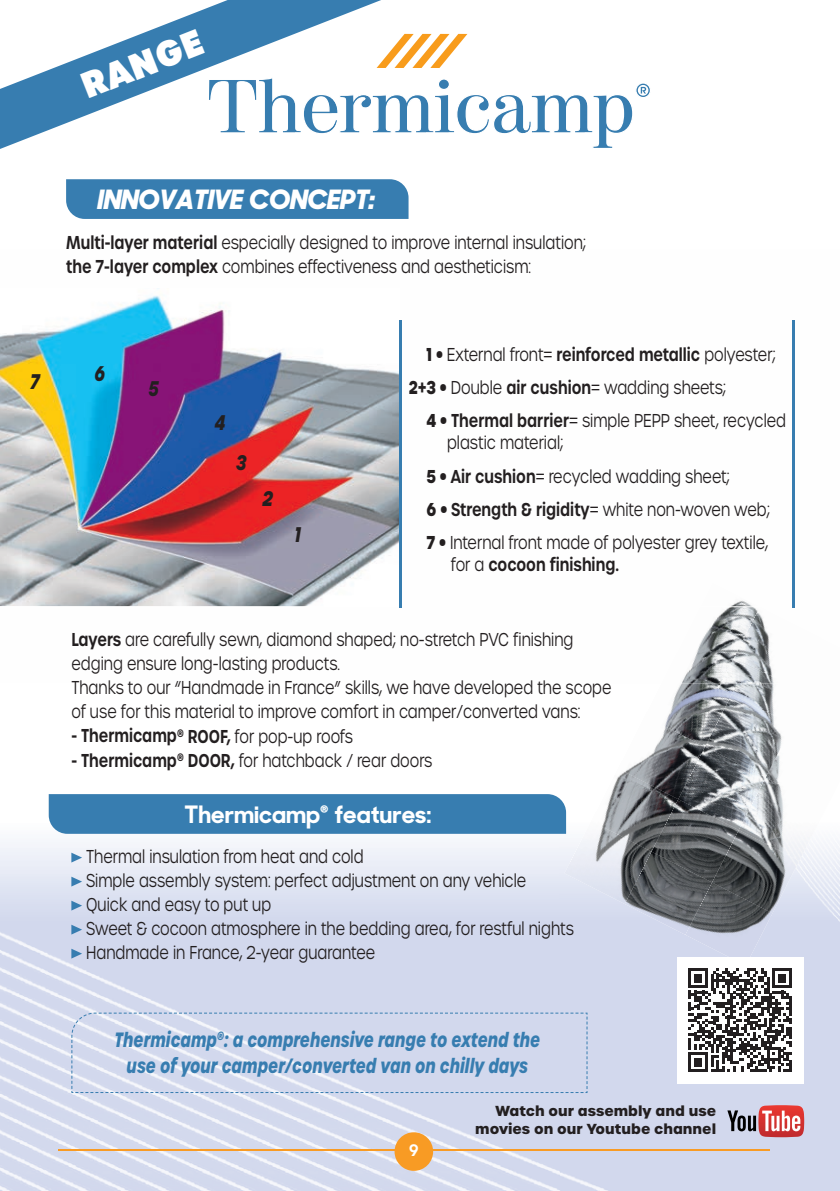
<style>
.page{position:relative;width:840px;height:1191px;background:#fff}
.page>*{position:absolute;margin:0;border:0;box-sizing:border-box;transform-origin:0 0}
.t1{font:800 35.2px "Urbane";color:#fff}
.t2{font:italic 800 26.6px "Sharp Sans No 1";color:#fff}
.t3{font:700 24px "Sharp Sans No 1";color:#fff}
.t4{font:italic 700 20.4px "Urbane";color:#231f20;scale:.76 1}
.t5{font:italic 700 20px/26px "Urbane";color:#377db0;text-align:center;scale:.75 1}
.t6{font:300 18px/24px "Urbane";color:#231f20;scale:.8 1}
.t7{font:600 18px "Urbane";color:#231f20;scale:.8 1}
.t8{font:700 16px "Sharp Sans No 1";color:#fff}
.t9{font:700 14px/18px "Urbane";color:#231f20;text-align:right}
.s1{font-weight:600}
.s2{font-weight:700}
.s3{font-weight:300}
</style>
<div class="page">
<img style="left:1px;top:794px;width:558px;height:397px">
<div style="left:559px;top:806px;width:70px;height:385px;background:#d2d8ed"></div>
<img style="left:770px;top:842px;width:69px;height:349px">
<div style="left:629px;top:935px;width:141px;height:256px;background:#d2d8ed"></div>
<img style="left:0;top:645px;width:1px;height:546px">
<div style="left:394px;top:1132px;width:39px;height:38px;background:#f89b24;border-radius:50%"></div>
<hr style="left:58px;top:1149px;width:711px;height:2px;background:#f89b24">
<div style="left:66px;top:179px;width:342px;height:40px;background:#377db0"></div>
<img style="left:759px;top:607px;width:36px;height:50px">
<img style="left:682px;top:607px;width:77px;height:76px">
<img style="left:720px;top:657px;width:54px;height:26px">
<img style="left:737px;top:683px;width:37px;height:11px">
<img style="left:731px;top:683px;width:6px;height:11px">
<img style="left:731px;top:694px;width:51px;height:83px">
<img style="left:668px;top:683px;width:63px;height:63px">
<img style="left:765px;top:777px;width:60px;height:84px">
<img style="left:704px;top:746px;width:61px;height:84px">
<img style="left:630px;top:716px;width:74px;height:83px">
<img style="left:738px;top:830px;width:60px;height:83px">
<img style="left:678px;top:799px;width:60px;height:83px">
<img style="left:590px;top:768px;width:88px;height:83px">
<img style="left:685px;top:882px;width:87px;height:75px">
<img style="left:624px;top:851px;width:87px;height:84px">
<img style="left:564px;top:821px;width:87px;height:83px">
<img style="left:88px;top:288px;width:139px;height:32px">
<svg style="left:0;top:320px;width:795px;height:287px"></svg>
<hr style="left:399px;top:320px;width:2px;height:288px;background:#377db0">
<hr style="left:791px;top:320px;width:2px;height:288px;background:#377db0">
<svg style="left:727px;top:1105px;width:76px;height:32px;background:#c28187"></svg>
<svg style="left:423px;top:34px;width:44px;height:34px"></svg>
<svg style="left:423px;top:79px;width:227px;height:69px"></svg>
<div style="left:49px;top:794px;width:516px;height:40px;background:#377db0"></div>
<svg style="left:0;top:0;width:423px;height:149px"></svg>
<svg style="left:71px;top:852px;width:11px;height:10px"></svg>
<svg style="left:71px;top:876px;width:11px;height:10px"></svg>
<svg style="left:71px;top:900px;width:11px;height:10px"></svg>
<svg style="left:71px;top:924px;width:11px;height:10px"></svg>
<svg style="left:71px;top:948px;width:11px;height:10px"></svg>
<svg style="left:71px;top:1012px;width:516px;height:81px;background:#d0d7ec"></svg>
<div style="left:676px;top:957px;width:126px;height:126px;background:#fff"></div>
<svg style="left:688px;top:968px;width:103px;height:103px"></svg>
<h1 class="t1" style="left:73px;top:64px;width:130px;rotate:-21deg">RANGE</h1>
<h2 class="t2" style="left:98px;top:180px;width:278px">INNOVATIVE CONCEPT:</h2>
<p class="t6" style="left:66px;top:231px;width:651px"><span class="s1">Multi-layer material</span> especially designed to improve internal insulation; <span class="s1">the 7-layer complex</span> combines effectiveness and aestheticism:</p>
<p class="t4" style="left:30px;top:367px;width:15px">7</p>
<p class="t4" style="left:94px;top:359px;width:16px">6</p>
<p class="t4" style="left:148px;top:374px;width:16px">5</p>
<p class="t4" style="left:214px;top:408px;width:16px">4</p>
<p class="t4" style="left:236px;top:448px;width:16px">3</p>
<p class="t4" style="left:262px;top:485px;width:16px">2</p>
<p class="t4" style="left:295px;top:521px;width:10px">1</p>
<p class="t6" style="left:408px;top:337px;width:460px;line-height:33.4px;text-indent:17px"><span class="s2">1 •</span> External front= <span class="s1">reinforced metallic</span> polyester;<br><span class="s2">2+3 •</span> Double <span class="s1">air cushion</span>= wadding sheets;</p>
<p class="t6" style="left:447px;top:410px;width:425px;line-height:22px;text-indent:-21px"><span class="s2">4 •</span> <span class="s1">Thermal barrier</span>= simple PEPP sheet, recycled plastic material;</p>
<p class="t6" style="left:426px;top:459px;width:431px;line-height:33.4px"><span class="s2">5 •</span> <span class="s1">Air cushion</span>= recycled wadding sheet;<br><span class="s2">6 •</span> <span class="s1">Strength &amp; rigidity</span>= white non-woven web;<br><span class="s2">7 •</span> Internal front made of polyester grey textile,</p>
<p class="t7" style="left:450px;top:552px;width:212px"><span class="s3">for a</span> cocoon finishing.</p>
<p class="t6" style="left:71px;top:628px;width:676px"><span class="s1">Layers</span> are carefully sewn, diamond shaped; no-stretch PVC finishing edging ensure long-lasting products.<br>Thanks to our “Handmade in France” skills, we have developed the scope of use for this material to improve comfort in camper/converted vans:</p>
<p class="t7" style="left:71px;top:724px;width:353px">- Thermicamp<sup>®</sup> ROOF, <span class="s3">for pop-up roofs</span></p>
<p class="t6" style="left:71px;top:748px;width:452px"><span class="s1">- Thermicamp</span><sup>®</sup> <span class="s1">DOOR,</span> for hatchback / rear doors</p>
<h3 class="t3" style="left:184px;top:797px;width:248px">Thermicamp® features:</h3>
<p class="t6" style="left:86px;top:844px;width:610px">Thermal insulation from heat and cold<br>Simple assembly system: perfect adjustment on any vehicle<br>Quick and easy to put up<br>Sweet &amp; cocoon atmosphere in the bedding area, for restful nights Handmade in France, 2-year guarantee</p>
<p class="t5" style="left:114px;top:1026px;width:568px">Thermicamp<sup>®</sup>: a comprehensive range to extend the use of your camper/converted van on chilly days</p>
<p class="t9" style="left:475px;top:1101px;width:242px">Watch our assembly and use movies on our Youtube channel</p>
<p class="t8" style="left:409px;top:1138px;width:11px">9</p>
</div>
